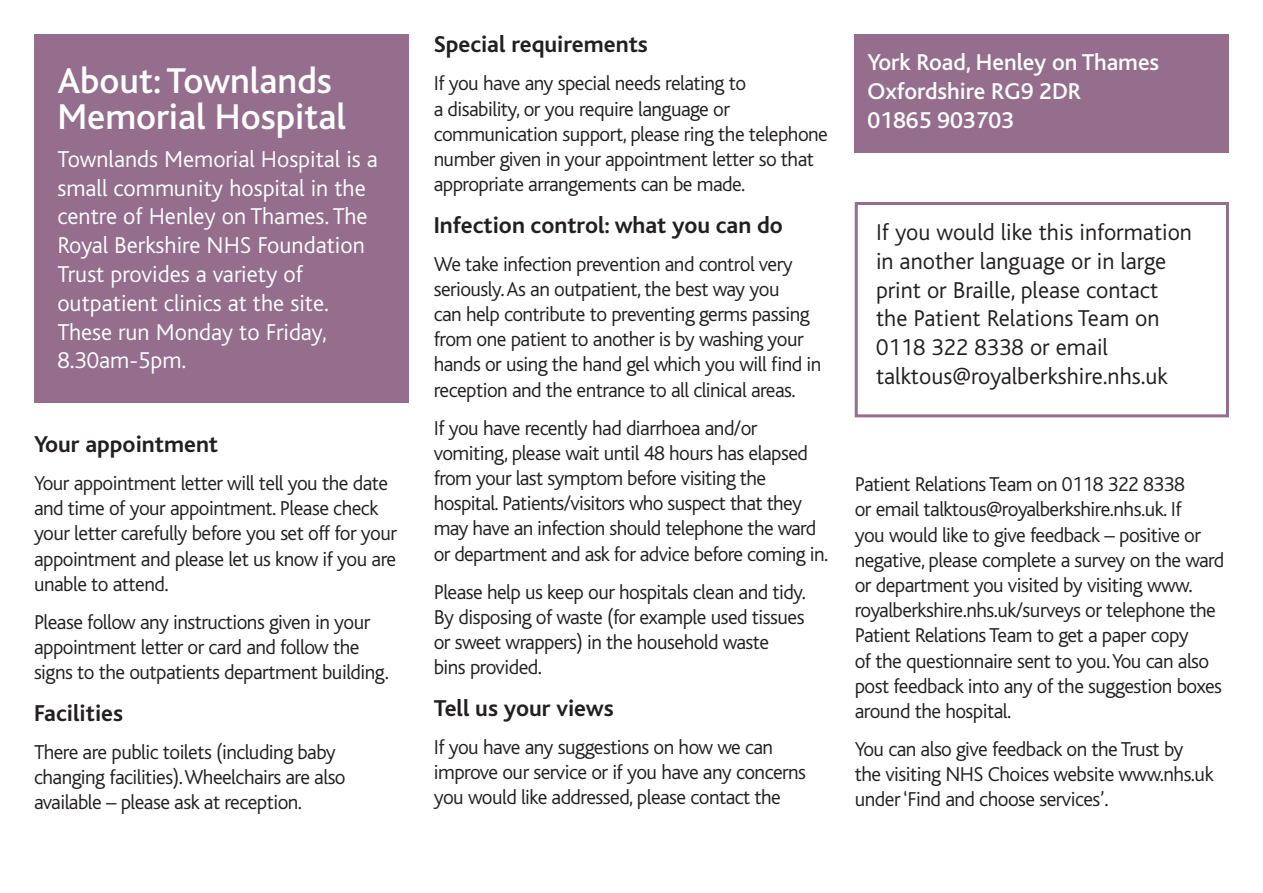
<style>
.page{position:relative;width:1263px;height:893px;background:#fff}
.page>*{position:absolute;margin:0;border:0;box-sizing:border-box;transform-origin:0 0}
.t1{font:500 37.5px/36px "Bliss";color:#fff}
.t2{font:300 24px/28.8px "Bliss";color:#fff}
.t3{font:300 24px/28.8px "Bliss";color:#231f20}
.t4{font:700 24px "Bliss";color:#231f20}
.t5{font:500 24px/28.8px "Bliss";color:#fff}
.t6{font:300 21px/25.2px "Bliss";letter-spacing:-.025em;color:#231f20}
</style>
<div class="page">
<div style="left:855px;top:202px;width:374px;height:215px;border:3px solid #956e8e"></div>
<div style="left:34px;top:34px;width:374px;height:368px;background:#956e8e"></div>
<div style="left:855px;top:34px;width:374px;height:118px;background:#956e8e"></div>
<h1 class="t1" style="left:57px;top:64px;width:290px">About: Townlands<br>Memorial Hospital</h1>
<p class="t2" style="left:57px;top:145px;width:322px">Townlands Memorial Hospital is a small community hospital in the centre of Henley on Thames. The<br>Royal Berkshire NHS Foundation<br>Trust provides a variety of outpatient clinics at the site.<br>These run Monday to Friday,<br>8.30am-5pm.</p>
<p class="t4" style="left:34px;top:432px;width:186px">Your appointment</p>
<p class="t6" style="left:34px;top:471px;width:364px">Your appointment letter will tell you the date and time of your appointment. Please check your letter carefully before you set off for your appointment and please let us know if you are unable to attend.</p>
<p class="t6" style="left:34px;top:610px;width:357px">Please follow any instructions given in your appointment letter or card and follow the signs to the outpatients department building.</p>
<p class="t4" style="left:34px;top:700px;width:91px">Facilities</p>
<p class="t6" style="left:34px;top:740px;width:313px">There are public toilets (including baby changing facilities). Wheelchairs are also available – please ask at reception.</p>
<p class="t4" style="left:434px;top:32px;width:216px">Special requirements</p>
<p class="t6" style="left:434px;top:71px;width:396px">If you have any special needs relating to<br>a disability, or you require language or communication support, please ring the telephone number given in your appointment letter so that appropriate arrangements can be made.</p>
<p class="t4" style="left:434px;top:212px;width:351px">Infection control: what you can do</p>
<p class="t6" style="left:434px;top:252px;width:389px">We take infection prevention and control very seriously. As an outpatient, the best way you<br>can help contribute to preventing germs passing from one patient to another is by washing your hands or using the hand gel which you will find in reception and the entrance to all clinical areas.</p>
<p class="t6" style="left:434px;top:415px;width:396px">If you have recently had diarrhoea and/or vomiting, please wait until 48 hours has elapsed from your last symptom before visiting the hospital. Patients/visitors who suspect that they may have an infection should telephone the ward or department and ask for advice before coming in.</p>
<p class="t6" style="left:434px;top:579px;width:374px">Please help us keep our hospitals clean and tidy.<br>By disposing of waste (for example used tissues or sweet wrappers) in the household waste bins provided.</p>
<p class="t4" style="left:434px;top:695px;width:182px">Tell us your views</p>
<p class="t6" style="left:434px;top:735px;width:374px">If you have any suggestions on how we can improve our service or if you have any concerns you would like addressed, please contact the</p>
<p class="t5" style="left:867px;top:49px;width:293px">York Road, Henley on Thames<br>Oxfordshire RG9 2DR<br>01865 903703</p>
<p class="t3" style="left:876px;top:218px;width:318px">If you would like this information in another language or in large print or Braille, please contact the Patient Relations Team on<br>0118 322 8338 or email talktous@royalberkshire.nhs.uk</p>
<p class="t6" style="left:855px;top:472px;width:371px">Patient Relations Team on 0118 322 8338<br>or email talktous@royalberkshire.nhs.uk. If<br>you would like to give feedback – positive or negative, please complete a survey on the ward or department you visited by visiting www. royalberkshire.nhs.uk/surveys or telephone the Patient Relations Team to get a paper copy<br>of the questionnaire sent to you. You can also post feedback into any of the suggestion boxes around the hospital.</p>
<p class="t6" style="left:855px;top:737px;width:360px">You can also give feedback on the Trust by the visiting NHS Choices website www.nhs.uk under ‘Find and choose services’.</p>
</div>
